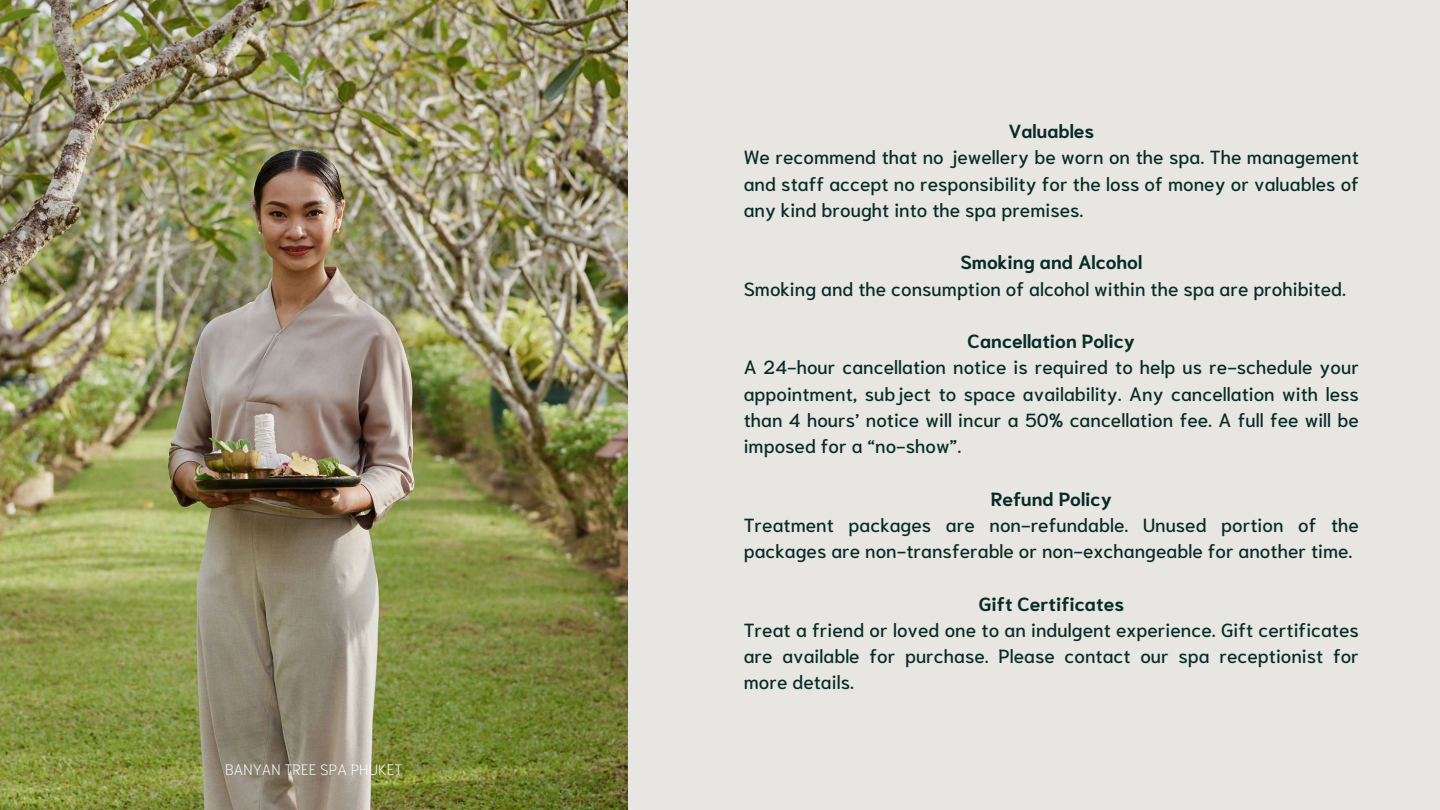
<style>
.page{position:relative;width:1440px;height:810px;background:#e7e6e2}
.page>*{position:absolute;margin:0;border:0;box-sizing:border-box;transform-origin:0 0}
.t1{font:500 19px/26.2px "Niramit";color:#082b26;text-align:justify}
.t2{font:700 19px "Niramit";color:#082b26}
.t3{font:200 15px "Niramit";color:#fff}
</style>
<div class="page">
<img style="left:0;top:0;width:628px;height:810px">
<p class="t3" style="left:225px;top:758px;width:179px">BANYAN TREE SPA PHUKET</p>
<p class="t2" style="left:1008px;top:117px;width:87px">Valuables</p>
<p class="t1" style="left:744px;top:143px;width:617px">We recommend that no jewellery be worn on the spa. The management and staff accept no responsibility for the loss of money or valuables of any kind brought into the spa premises.</p>
<p class="t2" style="left:960px;top:248px;width:183px">Smoking and Alcohol</p>
<p class="t1" style="left:744px;top:274px;width:604px">Smoking and the consumption of alcohol within the spa are prohibited.</p>
<p class="t2" style="left:968px;top:327px;width:169px">Cancellation Policy</p>
<p class="t1" style="left:744px;top:353px;width:617px">A 24-hour cancellation notice is required to help us re-schedule your appointment, subject to space availability. Any cancellation with less than 4 hours’ notice will incur a 50% cancellation fee. A full fee will be imposed for a “no-show”.</p>
<p class="t2" style="left:991px;top:485px;width:123px">Refund Policy</p>
<p class="t1" style="left:744px;top:510px;width:617px">Treatment packages are non-refundable. Unused portion of the packages are non-transferable or non-exchangeable for another time.</p>
<p class="t2" style="left:979px;top:590px;width:147px">Gift Certificates</p>
<p class="t1" style="left:744px;top:615px;width:617px">Treat a friend or loved one to an indulgent experience. Gift certificates are available for purchase. Please contact our spa receptionist for more details.</p>
</div>
